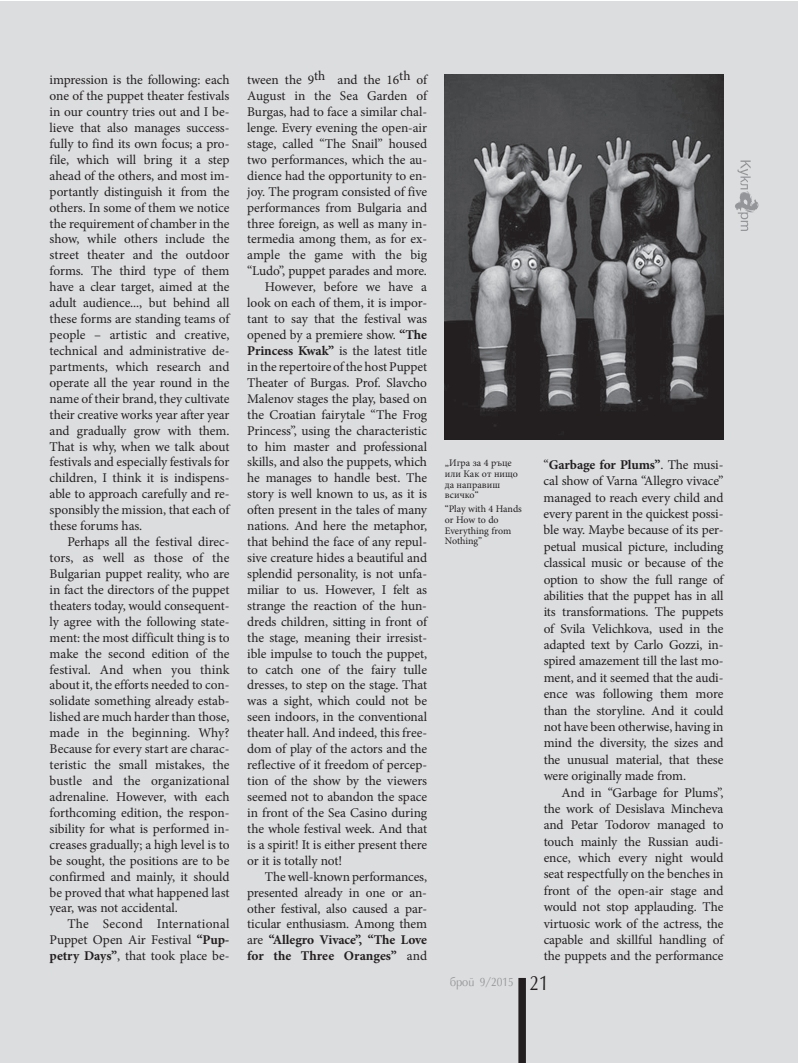
<style>
.page{position:relative;width:798px;height:1063px;background:#fff}
.page>*{position:absolute;margin:0;border:0;box-sizing:border-box;transform-origin:0 0}
.t1{font:13.38px/15.9px "Minion Pro";letter-spacing:-.01em;color:#231f20;text-align:justify}
.t2{font:700 13.38px "Minion Pro";letter-spacing:-.005em;color:#231f20}
.t3{font:12.5px "Opal Bulgarian CYR";color:#939598;scale:.9 1}
.t4{font:10px/10.6px "Minion Pro";color:#231f20}
.s1{font-weight:700}
.s2{font-weight:400}
.s3{font-size:21.25px;color:#231f20}
</style>
<div class="page">
<div style="left:0;top:1px;width:797px;height:1062px;background:#dcdddf"></div>
<div style="left:518px;top:978px;width:7px;height:85px;background:#231f20"></div>
<svg style="left:735px;top:161px;width:23px;height:70px"></svg>
<img style="left:444px;top:74px;width:279px;height:365px">
<p class="t1" style="left:50px;top:72px;width:181px">impression is the following: each one of the puppet theater festivals in our country tries out and I be&shy;lieve that also manages success&shy;fully to find its own focus; a pro&shy;file, which will bring it a step ahead of the others, and most im&shy;portantly distinguish it from the others. In some of them we notice the requirement of chamber in the show, while others include the street theater and the outdoor forms. The third type of them have a clear target, aimed at the adult audience... , but behind all these forms are standing teams of people – artistic and creative, technical and administrative de&shy;partments, which research and operate all the year round in the name of their brand, they cultivate their creative works year after year and gradually grow with them.<br>That is why, when we talk about festivals and especially festivals for children, I think it is indispens&shy;able to approach carefully and re&shy;sponsibly the mission, that each of these forums has.</p>
<p class="t1" style="left:50px;top:534px;width:181px;text-indent:18px">Perhaps all the festival direc&shy;tors, as well as those of the Bulgarian puppet reality, who are in fact the directors of the puppet theaters today, would consequent&shy;ly agree with the following state&shy;ment: the most difficult thing is to make the second edition of the festival. And when you think about it, the efforts needed to con&shy;solidate something already estab&shy;lished are much harder than those, made in the beginning. Why?<br>Because for every start are charac&shy;teristic the small mistakes, the bustle and the organizational adrenaline. However, with each forthcoming edition, the respon&shy;sibility for what is performed in&shy;creases gradually; a high level is to be sought, the positions are to be confirmed and mainly, it should be proved that what happened last year, was not accidental.</p>
<p class="t1" style="left:50px;top:916px;width:181px;text-indent:18px">The Second International Puppet Open Air Festival <span class="s1">“Pup&shy;petry Days”</span>, that took place be-</p>
<p class="t1" style="left:247px;top:72px;width:181px">tween the 9th and the 16th of</p>
<p class="t1" style="left:247px;top:88px;width:181px">August in the Sea Garden of</p>
<p class="t1" style="left:247px;top:104px;width:181px">Burgas, had to face a similar chal-</p>
<p class="t1" style="left:247px;top:120px;width:181px">lenge. Every evening the open-air</p>
<p class="t1" style="left:247px;top:136px;width:181px">stage, called “The Snail” housed</p>
<p class="t1" style="left:247px;top:152px;width:181px">two performances, which the au-</p>
<p class="t1" style="left:247px;top:168px;width:181px">dience had the opportunity to en-</p>
<p class="t1" style="left:247px;top:184px;width:181px">joy. The program consisted of five</p>
<p class="t1" style="left:247px;top:199px;width:181px">performances from Bulgaria and</p>
<p class="t1" style="left:247px;top:215px;width:181px">three foreign, as well as many in-</p>
<p class="t1" style="left:247px;top:231px;width:181px">termedia among them, as for ex-</p>
<p class="t1" style="left:247px;top:247px;width:181px">ample the game with the big</p>
<p class="t1" style="left:247px;top:263px;width:180px">“Ludo”, puppet parades and more.</p>
<p class="t1" style="left:265px;top:279px;width:164px">However, before we have a</p>
<p class="t1" style="left:247px;top:295px;width:181px">look on each of them, it is impor-</p>
<p class="t1" style="left:247px;top:311px;width:181px">tant to say that the festival was</p>
<p class="t1" style="left:247px;top:327px;width:181px">opened by a premiere show. <span class="s1">“The</span></p>
<p class="t1" style="left:247px;top:343px;width:181px"><span class="s1">Princess Kwak”</span> is the latest title</p>
<p class="t1" style="left:247px;top:359px;width:181px">in the repertoire of the host Puppet</p>
<p class="t1" style="left:247px;top:375px;width:181px">Theater of Burgas. Prof. Slavcho</p>
<p class="t1" style="left:247px;top:391px;width:181px">Malenov stages the play, based on</p>
<p class="t1" style="left:247px;top:407px;width:181px">the Croatian fairytale “The Frog</p>
<p class="t1" style="left:247px;top:422px;width:181px">Princess”, using the characteristic</p>
<p class="t1" style="left:247px;top:438px;width:181px">to him master and professional</p>
<p class="t1" style="left:247px;top:454px;width:181px">skills, and also the puppets, which</p>
<p class="t1" style="left:247px;top:470px;width:181px">he manages to handle best. The</p>
<p class="t1" style="left:247px;top:486px;width:181px">story is well known to us, as it is</p>
<p class="t1" style="left:247px;top:502px;width:181px">often present in the tales of many</p>
<p class="t1" style="left:247px;top:518px;width:181px">nations. And here the metaphor,</p>
<p class="t1" style="left:247px;top:534px;width:181px">that behind the face of any repul-</p>
<p class="t1" style="left:247px;top:550px;width:181px">sive creature hides a beautiful and</p>
<p class="t1" style="left:247px;top:566px;width:181px">splendid personality, is not unfa-</p>
<p class="t1" style="left:247px;top:582px;width:181px">miliar to us. However, I felt as</p>
<p class="t1" style="left:247px;top:598px;width:181px">strange the reaction of the hun-</p>
<p class="t1" style="left:247px;top:614px;width:181px">dreds children, sitting in front of</p>
<p class="t1" style="left:247px;top:630px;width:181px">the stage, meaning their irresist-</p>
<p class="t1" style="left:247px;top:645px;width:181px">ible impulse to touch the puppet,</p>
<p class="t1" style="left:247px;top:661px;width:181px">to catch one of the fairy tulle</p>
<p class="t1" style="left:247px;top:677px;width:181px">dresses, to step on the stage. That</p>
<p class="t1" style="left:247px;top:693px;width:181px">was a sight, which could not be</p>
<p class="t1" style="left:247px;top:709px;width:181px">seen indoors, in the conventional</p>
<p class="t1" style="left:247px;top:725px;width:181px">theater hall. And indeed, this free-</p>
<p class="t1" style="left:247px;top:741px;width:181px">dom of play of the actors and the</p>
<p class="t1" style="left:247px;top:757px;width:181px">reflective of it freedom of percep-</p>
<p class="t1" style="left:247px;top:773px;width:181px">tion of the show by the viewers</p>
<p class="t1" style="left:247px;top:789px;width:181px">seemed not to abandon the space</p>
<p class="t1" style="left:247px;top:805px;width:181px">in front of the Sea Casino during</p>
<p class="t1" style="left:247px;top:821px;width:181px">the whole festival week. And that</p>
<p class="t1" style="left:247px;top:837px;width:181px">is a spirit! It is either present there</p>
<p class="t1" style="left:247px;top:853px;width:96px">or it is totally not!</p>
<p class="t1" style="left:265px;top:868px;width:163px">The well-known performances,</p>
<p class="t1" style="left:247px;top:884px;width:181px">presented already in one or an-</p>
<p class="t1" style="left:247px;top:900px;width:181px">other festival, also caused a par-</p>
<p class="t1" style="left:247px;top:916px;width:181px">ticular enthusiasm. Among them</p>
<p class="t2" style="left:247px;top:931px;width:181px"><span class="s2">are</span> “Allegro Vivace”, “The Love</p>
<p class="t2" style="left:247px;top:947px;width:181px">for the Three Oranges” <span class="s2">and</span></p>
<p class="t4" style="left:444px;top:458px;width:74px">„Игра за 4 ръце или Как от нищо да направиш всичко“</p>
<p class="t4" style="left:444px;top:504px;width:79px">“Play with 4 Hands or How to do<br>Everything from<br>Nothing”</p>
<p class="t1" style="left:543px;top:456px;width:181px;line-height:16.4px">“<span class="s1">Garbage for Plums”</span>. The musi&shy;cal show of Varna “Allegro vivace” managed to reach every child and every parent in the quickest possi&shy;ble way. Maybe because of its per&shy;petual musical picture, including classical music or because of the option to show the full range of abilities that the puppet has in all its transformations. The puppets of Svila Velichkova, used in the adapted text by Carlo Gozzi, in&shy;spired amazement till the last mo&shy;ment, and it seemed that the audi&shy;ence was following them more than the storyline. And it could not have been otherwise, having in mind the diversity, the sizes and the unusual material, that these were originally made from.</p>
<p class="t1" style="left:543px;top:784px;width:181px;line-height:16.4px;text-indent:18px">And in “Garbage for Plums”, the work of Desislava Mincheva and Petar Todorov managed to touch mainly the Russian audi&shy;ence, which every night would seat respectfully on the benches in front of the open-air stage and would not stop applauding. The virtuosic work of the actress, the capable and skillful handling of the puppets and the performance</p>
<p class="t3" style="left:449px;top:975px;width:111px">брой 9/2015 <span class="s3">21</span></p>
</div>
